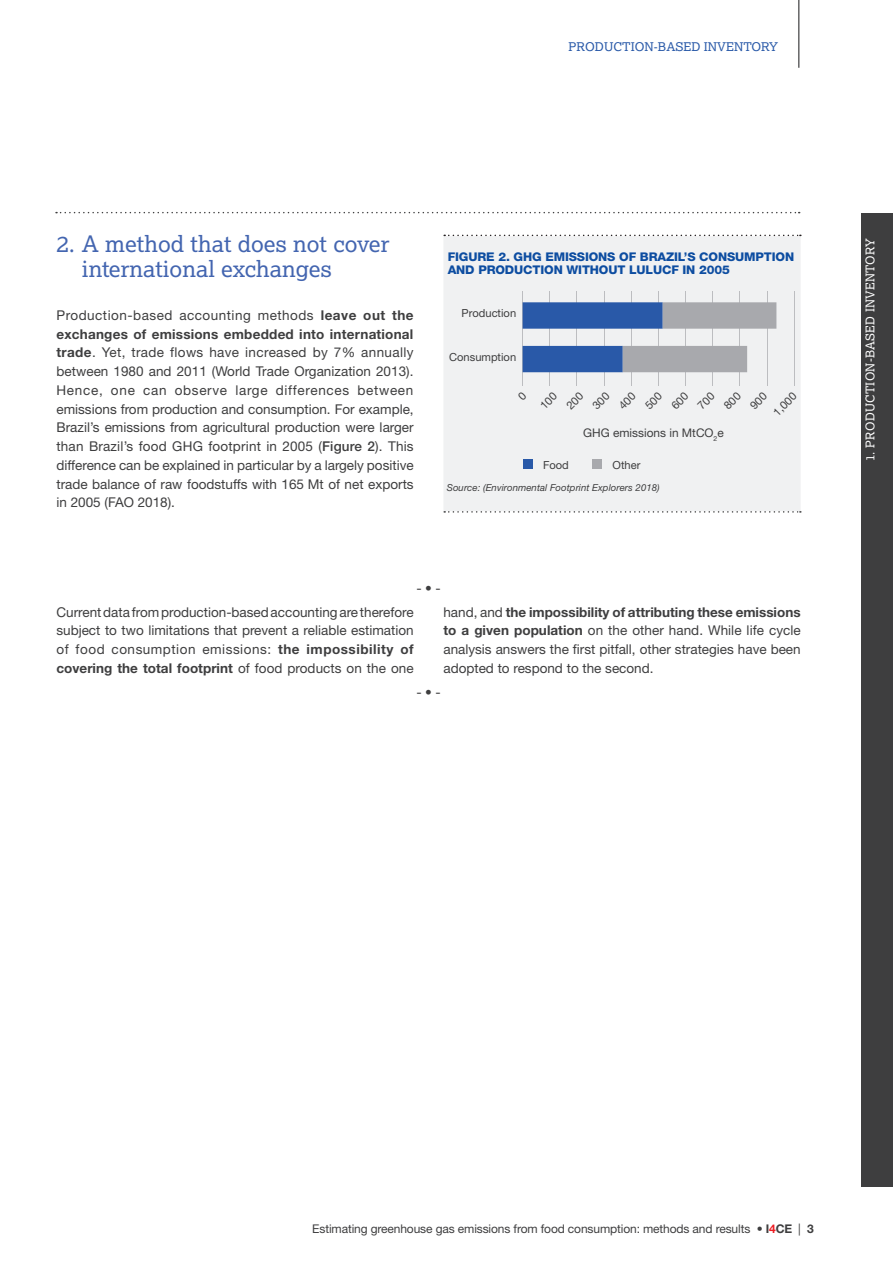
<style>
.page{position:relative;width:893px;height:1263px;background:#fff}
.page>*{position:absolute;margin:0;border:0;box-sizing:border-box;transform-origin:0 0}
.t1{font:22.5px/25.5px "Lexia Da Ma";color:#4365b0}
.P_ok{font:13.5px/18.8px "Helvetica Neue LT Std";color:#3e3e3f;text-align:justify}
.t2{font:12px "Helvetica Neue LT Std";letter-spacing:-.01em;color:#3e3e3f}
.T-IMPORT{font:800 12px/13.5px "Helvetica Neue LT Std";letter-spacing:-.01em;color:#0d4da1}
.t3{font:12px "Lexia Da Ma";color:#fff}
.t4{font:12px "Lexia Da Ma";color:#2959a8}
.t5{font:11.85px "Helvetica Neue LT Std";color:#3e3e3f}
.t6{font:11.1px "Helvetica Neue LT Std";color:#3e3e3f}
.t7{font:italic 9.6px "Helvetica Neue LT Std";letter-spacing:.005em;color:#3e3e3f}
.s1{font-weight:700}
.s2{font-weight:500}
.s3{font-weight:700;color:#ee1d23}
</style>
<div class="page">
<div style="left:861px;top:213px;width:32px;height:973px;background:#3e3e3f"></div>
<div style="left:443px;top:235px;width:358px;height:277px;background:#f0f1f2"></div>
<svg style="left:444px;top:235px;width:357px;height:1px"></svg>
<svg style="left:444px;top:511px;width:357px;height:2px"></svg>
<hr style="left:522px;top:291px;width:1px;height:95px;background:#bcbdc0">
<hr style="left:550px;top:291px;width:1px;height:95px;background:#bcbdc0">
<hr style="left:577px;top:291px;width:1px;height:95px;background:#bcbdc0">
<hr style="left:604px;top:291px;width:1px;height:95px;background:#bcbdc0">
<hr style="left:631px;top:291px;width:1px;height:95px;background:#bcbdc0">
<hr style="left:658px;top:291px;width:1px;height:95px;background:#bcbdc0">
<hr style="left:685px;top:291px;width:1px;height:95px;background:#bcbdc0">
<hr style="left:713px;top:291px;width:1px;height:95px;background:#bcbdc0">
<hr style="left:740px;top:291px;width:1px;height:95px;background:#bcbdc0">
<hr style="left:767px;top:291px;width:1px;height:95px;background:#bcbdc0">
<hr style="left:794px;top:291px;width:1px;height:95px;background:#bcbdc0">
<svg style="left:523px;top:302px;width:253px;height:70px"></svg>
<div style="left:523px;top:459px;width:10px;height:10px;background:#2959a8"></div>
<div style="left:592px;top:459px;width:10px;height:10px;background:#a8a9ad"></div>
<svg style="left:56px;top:212px;width:744px;height:1px"></svg>
<hr style="left:798px;top:0;width:1px;height:68px;background:#3e3e3f">
<svg style="left:518px;top:392px;width:9px;height:9px"></svg>
<svg style="left:540px;top:392px;width:18px;height:17px"></svg>
<svg style="left:566px;top:392px;width:18px;height:18px"></svg>
<svg style="left:592px;top:392px;width:18px;height:18px"></svg>
<svg style="left:618px;top:392px;width:18px;height:18px"></svg>
<svg style="left:645px;top:392px;width:18px;height:18px"></svg>
<svg style="left:671px;top:392px;width:18px;height:18px"></svg>
<svg style="left:697px;top:392px;width:18px;height:18px"></svg>
<svg style="left:723px;top:392px;width:18px;height:18px"></svg>
<svg style="left:749px;top:392px;width:19px;height:18px"></svg>
<p class="t4" style="left:569px;top:40px;width:18px">Production</p>
<p class="t4" style="left:654px;top:40px;width:14px">-based</p>
<p class="t4" style="left:704px;top:40px;width:10px">inventory</p>
<p class="t1" style="left:82px;top:231px;width:309px;text-indent:-26px">2. A method that does not cover international exchanges</p>
<p class="P_ok" style="left:56px;top:305px;width:359px">Production-based accounting methods <span class="s1">leave out the exchanges of emissions embedded into international trade</span>. Yet, trade flows have increased by 7% annually between 1980 and 2011 (World Trade Organization 2013).<br>Hence, one can observe large differences between emissions from production and consumption. For example, Brazil’s emissions from agricultural production were larger than Brazil’s food GHG footprint in 2005 (<span class="s2">Figure 2</span>). This difference can be explained in particular by a largely positive trade balance of raw foodstuffs with 165 Mt of net exports in 2005 (FAO 2018).</p>
<p class="T-IMPORT" style="left:448px;top:250px;width:348px">FIGURE 2. GHG EMISSIONS OF BRAZIL’S CONSUMPTION<br>AND PRODUCTION WITHOUT LULUCF IN 2005</p>
<p class="t6" style="left:462px;top:307px;width:56px">Production</p>
<p class="t6" style="left:449px;top:350px;width:69px">Consumption</p>
<p class="t5" style="left:583px;top:426px;width:142px">GHG emissions in MtCO<sub>2</sub>e</p>
<p class="t6" style="left:543px;top:458px;width:27px">Food</p>
<p class="t6" style="left:612px;top:458px;width:29px">Other</p>
<p class="t7" style="left:447px;top:482px;width:214px">Source: (Environmental Footprint Explorers 2018)</p>
<p class="t6" style="left:770px;top:409px;width:29px;rotate:-45deg">1,000</p>
<p class="P_ok" style="left:416px;top:578px;width:26px">- • -</p>
<p class="P_ok" style="left:56px;top:602px;width:359px">Current data from production-based accounting are therefore subject to two limitations that prevent a reliable estimation of food consumption emissions: <span class="s1">the impossibility of covering the total footprint</span> of food products on the one</p>
<p class="P_ok" style="left:443px;top:602px;width:359px">hand, and <span class="s1">the impossibility of attributing these emissions to a given population</span> on the other hand. While life cycle analysis answers the first pitfall, other strategies have been adopted to respond to the second.</p>
<p class="P_ok" style="left:416px;top:682px;width:26px">- • -</p>
<p class="t3" style="left:863px;top:461px;width:224px;rotate:-90deg">1. Production-based inventory</p>
<p class="t2" style="left:312px;top:1221px;width:503px">Estimating greenhouse gas emissions from food consumption: methods and results • <span class="s1">I</span><span class="s3">4</span><span class="s1">CE</span> | <span class="s1">3</span></p>
</div>
